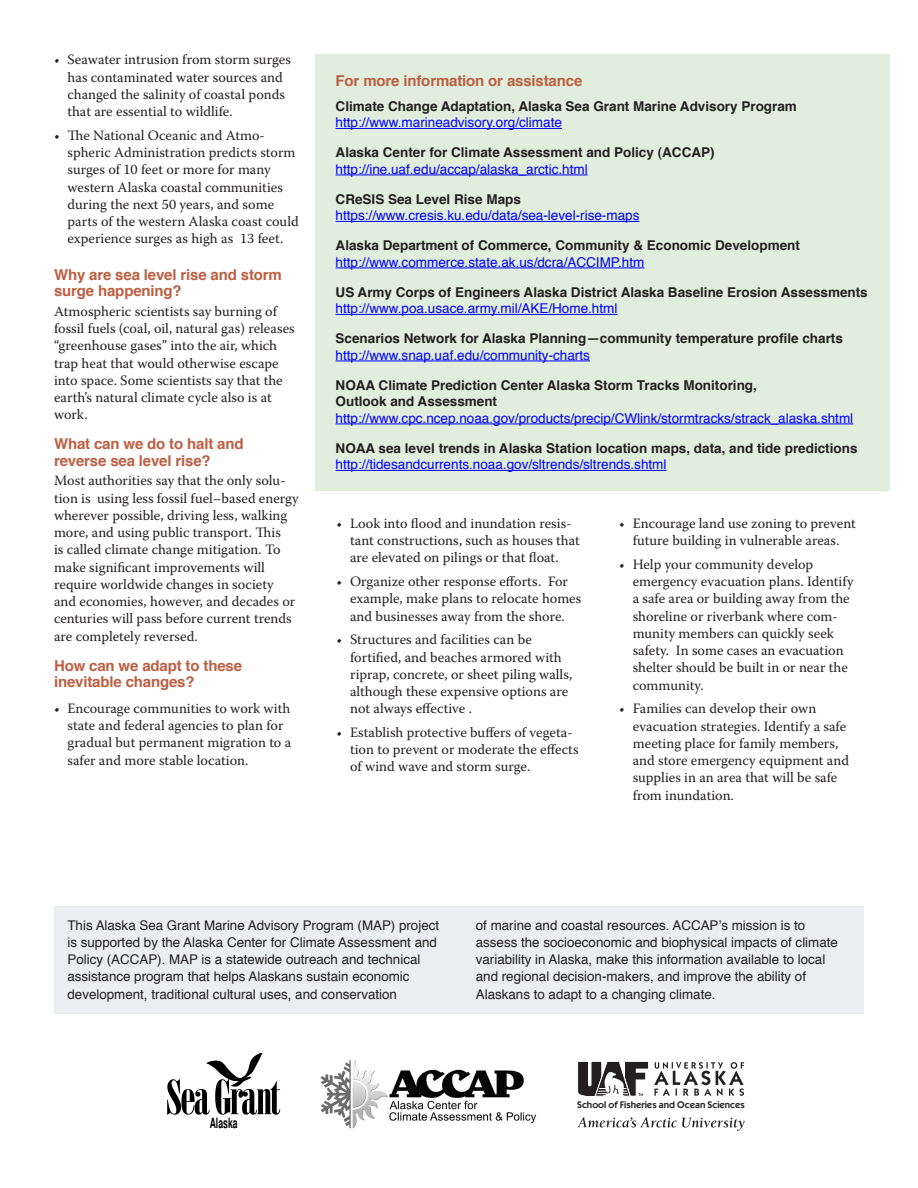
<style>
.page{position:relative;width:918px;height:1188px;background:#fff}
.page>*{position:absolute;margin:0;border:0;box-sizing:border-box;transform-origin:0 0}
.head1{font:700 15px/16.5px "Helvetica";letter-spacing:-.01em;color:#bc5f43}
.bullets{font:14.25px/17.2px "Warnock Pro";color:#231f20}
.body{font:14.25px/17.2px "Warnock Pro";color:#231f20}
.bullet_first{font:14.25px/17.2px "Warnock Pro";color:#231f20}
.t1{font:700 condensed 14.1px "Helvetica";color:#000;scale:.75 1}
.more_info{font:700 13.5px/16.5px "Helvetica";color:#231f20}
.more_info-2{font:13.5px/16.5px "Helvetica";color:#00f}
.body-2{font:13.35px/17.2px "Helvetica";color:#231f20}
.t2{font:600 9.75px "Itc Kabel";color:#231f20}
.s1{font-weight:400;color:#00f}
.s2{font-weight:700;color:#231f20}
</style>
<div class="page">
<svg style="left:167px;top:1053px;width:113px;height:62px"></svg>
<svg style="left:577px;top:1117px;width:168px;height:14px"></svg>
<svg style="left:577px;top:1061px;width:167px;height:36px"></svg>
<img style="left:320px;top:1060px;width:217px;height:69px">
<div style="left:54px;top:906px;width:810px;height:108px;background:#ebedf0"></div>
<div style="left:315px;top:54px;width:575px;height:436px;background:#e1eedd"></div>
<hr style="left:336px;top:128px;width:226px;height:1px;background:#00f">
<hr style="left:336px;top:175px;width:252px;height:1px;background:#00f">
<hr style="left:336px;top:221px;width:303px;height:1px;background:#00f">
<hr style="left:336px;top:268px;width:308px;height:1px;background:#00f">
<hr style="left:336px;top:314px;width:281px;height:1px;background:#00f">
<hr style="left:336px;top:361px;width:254px;height:1px;background:#00f">
<hr style="left:336px;top:424px;width:517px;height:1px;background:#00f">
<hr style="left:336px;top:470px;width:331px;height:1px;background:#00f">
<p class="bullets" style="left:68px;top:51px;width:225px;text-indent:-14px">• Seawater intrusion from storm surges has contaminated water sources and changed the salinity of coastal ponds that are essential to wildlife.</p>
<p class="bullets" style="left:68px;top:126px;width:233px;text-indent:-14px">• The National Oceanic and Atmo&shy;spheric Administration predicts storm surges of 10 feet or more for many western Alaska coastal communities during the next 50 years, and some parts of the western Alaska coast could experience surges as high as 13 feet.</p>
<p class="head1" style="left:54px;top:267px;width:229px">Why are sea level rise and storm surge happening?</p>
<p class="body" style="left:54px;top:302px;width:242px">Atmospheric scientists say burning of fossil fuels (coal, oil, natural gas) releases “greenhouse gases” into the air, which trap heat that would otherwise escape into space. Some scientists say that the earth’s natural climate cycle also is at work.</p>
<p class="head1" style="left:54px;top:436px;width:191px">What can we do to halt and reverse sea level rise?</p>
<p class="body" style="left:54px;top:472px;width:246px">Most authorities say that the only solu&shy;tion is using less fossil fuel–based energy wherever possible, driving less, walking more, and using public transport. This<br>is called climate change mitigation. To make significant improvements will require worldwide changes in society and economies, however, and decades or centuries will pass before current trends are completely reversed.</p>
<p class="head1" style="left:54px;top:657px;width:190px">How can we adapt to these inevitable changes?</p>
<p class="bullet_first" style="left:68px;top:699px;width:225px;text-indent:-14px">• Encourage communities to work with state and federal agencies to plan for gradual but permanent migration to a safer and more stable location.</p>
<p class="head1" style="left:336px;top:72px;width:248px">For more information or assistance</p>
<p class="more_info" style="left:336px;top:98px;width:463px">Climate Change Adaptation, Alaska Sea Grant Marine Advisory Program <span class="s1">http://www.marineadvisory.org/climate</span></p>
<p class="more_info" style="left:336px;top:145px;width:381px">Alaska Center for Climate Assessment and Policy (ACCAP) <span class="s1">http://ine.uaf.edu/accap/alaska_arctic.html</span></p>
<p class="more_info-2" style="left:336px;top:191px;width:305px"><span class="s2">CReSIS Sea Level Rise Maps </span>https://www.cresis.ku.edu/data/sea-level-rise-maps</p>
<p class="more_info" style="left:336px;top:238px;width:466px">Alaska Department of Commerce, Community &amp; Economic Development <span class="s1">http://www.commerce.state.ak.us/dcra/ACCIMP.htm</span></p>
<p class="more_info" style="left:336px;top:284px;width:534px">US Army Corps of Engineers Alaska District Alaska Baseline Erosion Assessments <span class="s1">http://www.poa.usace.army.mil/AKE/Home.html</span></p>
<p class="more_info" style="left:336px;top:331px;width:509px">Scenarios Network for Alaska Planning—community temperature profile charts <span class="s1">http://www.snap.uaf.edu/community-charts</span></p>
<p class="more_info-2" style="left:336px;top:377px;width:519px"><span class="s2">NOAA Climate Prediction Center Alaska Storm Tracks Monitoring,<br>Outlook and Assessment </span>http://www.cpc.ncep.noaa.gov/products/precip/CWlink/stormtracks/strack_alaska.shtml</p>
<p class="more_info" style="left:336px;top:440px;width:523px">NOAA sea level trends in Alaska Station location maps, data, and tide predictions <span class="s1">http://tidesandcurrents.noaa.gov/sltrends/sltrends.shtml</span></p>
<p class="bullets" style="left:350px;top:514px;width:231px;text-indent:-14px">• Look into flood and inundation resis&shy;tant constructions, such as houses that are elevated on pilings or that float.</p>
<p class="bullets" style="left:350px;top:572px;width:233px;text-indent:-14px">• Organize other response efforts. For example, make plans to relocate homes and businesses away from the shore.</p>
<p class="bullets" style="left:350px;top:631px;width:224px;text-indent:-14px">• Structures and facilities can be fortified, and beaches armored with riprap, concrete, or sheet piling walls, although these expensive options are not always effective .</p>
<p class="bullets" style="left:350px;top:723px;width:230px;text-indent:-14px">• Establish protective buffers of vegeta&shy;tion to prevent or moderate the effects of wind wave and storm surge.</p>
<p class="bullets" style="left:619px;top:514px;width:238px;text-align:center">• Encourage land use zoning to prevent future building in vulnerable areas.</p>
<p class="bullets" style="left:633px;top:555px;width:223px;text-indent:-14px">• Help your community develop emergency evacuation plans. Identify a safe area or building away from the shoreline or riverbank where com&shy;munity members can quickly seek safety. In some cases an evacuation shelter should be built in or near the community.</p>
<p class="bullets" style="left:633px;top:700px;width:218px;text-indent:-14px">• Families can develop their own evacuation strategies. Identify a safe meeting place for family members, and store emergency equipment and supplies in an area that will be safe from inundation.</p>
<p class="body-2" style="left:68px;top:917px;width:373px">This Alaska Sea Grant Marine Advisory Program (MAP) project is supported by the Alaska Center for Climate Assessment and Policy (ACCAP). MAP is a statewide outreach and technical assistance program that helps Alaskans sustain economic development, traditional cultural uses, and conservation</p>
<p class="body-2" style="left:476px;top:917px;width:364px">of marine and coastal resources. ACCAP’s mission is to assess the socioeconomic and biophysical impacts of climate variability in Alaska, make this information available to local and regional decision-makers, and improve the ability of Alaskans to adapt to a changing climate.</p>
<p class="t1" style="left:210px;top:1115px;width:39px">Alaska</p>
<p class="t2" style="left:577px;top:1099px;width:169px">School of Fisheries and Ocean Sciences</p>
</div>
